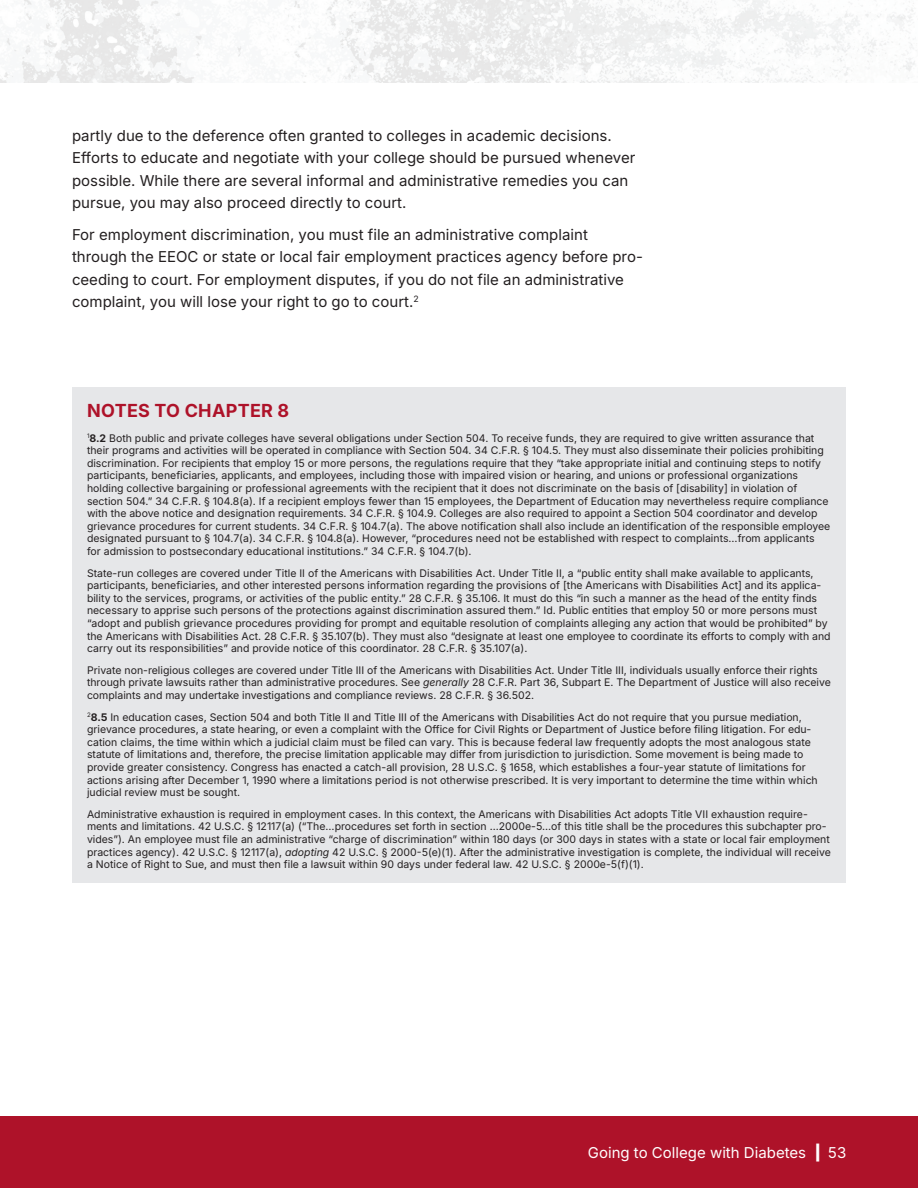
<style>
.page{position:relative;width:918px;height:1188px;background:#fff}
.page>*{position:absolute;margin:0;border:0;box-sizing:border-box;transform-origin:0 0}
.Notes_Header{font:700 18px "Inter";letter-spacing:.015em;color:#ae1229}
.copy{font:15px/22.5px "Inter";color:#231f20}
.t1{font:15px "Inter";color:#fff}
.Footnotes{font:10.5px/12.6px "Inter";color:#231f20}
.s1{font-weight:700}
.s2{font-style:italic}
.s3{font-weight:900}
</style>
<div class="page">
<img style="left:0;top:0;width:915px;height:83px">
<div style="left:0;top:1116px;width:918px;height:72px;background:#ae1229"></div>
<div style="left:72px;top:388px;width:774px;height:45px;background:#e6e7e9"></div>
<div style="left:72px;top:419px;width:774px;height:151px;background:#e6e7e9"></div>
<div style="left:72px;top:554px;width:774px;height:113px;background:#e6e7e9"></div>
<div style="left:72px;top:652px;width:774px;height:62px;background:#e6e7e9"></div>
<div style="left:72px;top:698px;width:774px;height:113px;background:#e6e7e9"></div>
<div style="left:72px;top:796px;width:774px;height:87px;background:#e6e7e9"></div>
<p class="copy" style="left:72px;top:123px;width:565px">partly due to the deference often granted to colleges in academic decisions.<br>Efforts to educate and negotiate with your college should be pursued whenever possible. While there are several informal and administrative remedies you can pursue, you may also proceed directly to court.</p>
<p class="copy" style="left:72px;top:222px;width:572px">For employment discrimination, you must file an administrative complaint through the EEOC or state or local fair employment practices agency before pro&shy;ceeding to court. For employment disputes, if you do not file an administrative complaint, you will lose your right to go to court.<sup>2</sup></p>
<p class="Notes_Header" style="left:87px;top:397px;width:204px">NOTES TO CHAPTER 8</p>
<p class="Footnotes" style="left:87px;top:431px;width:745px"><sup>1</sup><span class="s1">8.2</span> Both public and private colleges have several obligations under Section 504. To receive funds, they are required to give written assurance that their programs and activities will be operated in compliance with Section 504. 34 C.F.R. § 104.5. They must also disseminate their policies prohibiting discrimination. For recipients that employ 15 or more persons, the regulations require that they “take appropriate initial and continuing steps to notify participants, beneficiaries, applicants, and employees, including those with impaired vision or hearing, and unions or professional organizations holding collective bargaining or professional agreements with the recipient that it does not discriminate on the basis of [disability] in violation of section 504.” 34 C.F.R. § 104.8(a). If a recipient employs fewer than 15 employees, the Department of Education may nevertheless require compliance with the above notice and designation requirements. 34 C.F.R. § 104.9. Colleges are also required to appoint a Section 504 coordinator and develop grievance procedures for current students. 34 C.F.R. § 104.7(a). The above notification shall also include an identification of the responsible employee designated pursuant to § 104.7(a). 34 C.F.R. § 104.8(a). However, “procedures need not be established with respect to complaints…from applicants for admission to postsecondary educational institutions.” 34 C.F.R. § 104.7(b).</p>
<p class="Footnotes" style="left:87px;top:566px;width:745px">State-run colleges are covered under Title II of the Americans with Disabilities Act. Under Title II, a “public entity shall make available to applicants, participants, beneficiaries, and other interested persons information regarding the provisions of [the Americans with Disabilities Act] and its applica&shy;bility to the services, programs, or activities of the public entity.” 28 C.F.R. § 35.106. It must do this “in such a manner as the head of the entity finds necessary to apprise such persons of the protections against discrimination assured them.” Id. Public entities that employ 50 or more persons must “adopt and publish grievance procedures providing for prompt and equitable resolution of complaints alleging any action that would be prohibited” by the Americans with Disabilities Act. 28 C.F.R. § 35.107(b). They must also “designate at least one employee to coordinate its efforts to comply with and carry out its responsibilities” and provide notice of this coordinator. 28 C.F.R. § 35.107(a).</p>
<p class="Footnotes" style="left:87px;top:663px;width:745px">Private non-religious colleges are covered under Title III of the Americans with Disabilities Act. Under Title III, individuals usually enforce their rights through private lawsuits rather than administrative procedures. See <span class="s2">generally</span> 28 C.F.R. Part 36, Subpart E. The Department of Justice will also receive complaints and may undertake investigations and compliance reviews. 28 C.F.R. § 36.502.</p>
<p class="Footnotes" style="left:87px;top:710px;width:732px"><sup>2</sup><span class="s1">8.5</span> In education cases, Section 504 and both Title II and Title III of the Americans with Disabilities Act do not require that you pursue mediation, grievance procedures, a state hearing, or even a complaint with the Office for Civil Rights or Department of Justice before filing litigation. For edu&shy;cation claims, the time within which a judicial claim must be filed can vary. This is because federal law frequently adopts the most analogous state statute of limitations and, therefore, the precise limitation applicable may differ from jurisdiction to jurisdiction. Some movement is being made to provide greater consistency. Congress has enacted a catch-all provision, 28 U.S.C. § 1658, which establishes a four-year statute of limitations for actions arising after December 1, 1990 where a limitations period is not otherwise prescribed. It is very important to determine the time within which judicial review must be sought.</p>
<p class="Footnotes" style="left:87px;top:807px;width:745px">Administrative exhaustion is required in employment cases. In this context, the Americans with Disabilities Act adopts Title VII exhaustion require&shy;ments and limitations. 42 U.S.C. § 12117(a) (“The…procedures set forth in section …2000e-5…of this title shall be the procedures this subchapter pro&shy;vides”). An employee must file an administrative “charge of discrimination” within 180 days (or 300 days in states with a state or local fair employment practices agency). 42 U.S.C. § 12117(a), <span class="s2">adopting</span> 42 U.S.C. § 2000-5(e)(1). After the administrative investigation is complete, the individual will receive a Notice of Right to Sue, and must then file a lawsuit within 90 days under federal law. 42 U.S.C. § 2000e-5(f)(1).</p>
<h2 class="t1" style="left:588px;top:1142px;width:260px">Going to College with Diabetes <span class="s3">|</span> 53</h2>
</div>
